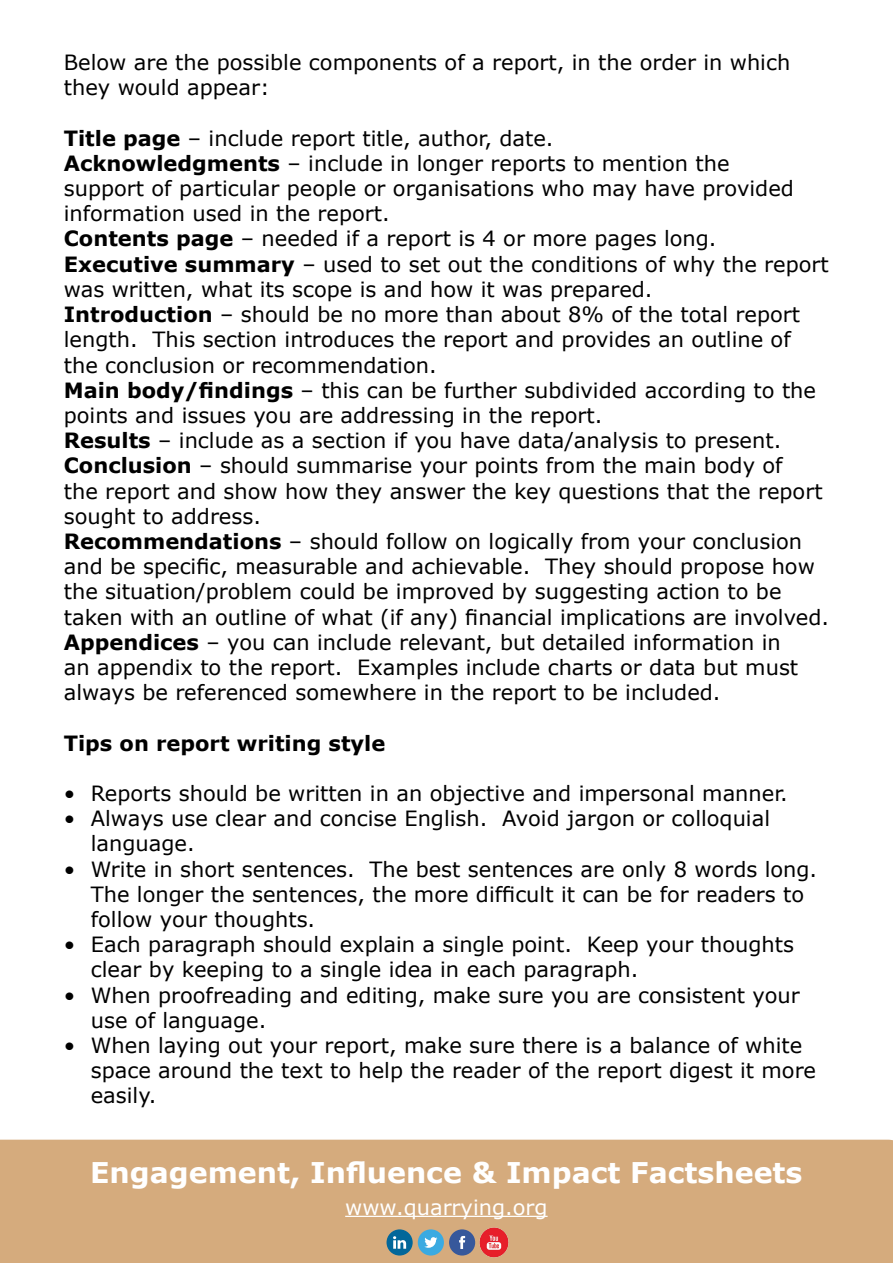
<style>
.page{position:relative;width:893px;height:1263px;background:#fff}
.page>*{position:absolute;margin:0;border:0;box-sizing:border-box;transform-origin:0 0}
.t1{font:700 28.5px "Verdana";color:#fff}
.t2{font:21px/25.2px "Verdana";color:#000}
.t3{font:700 21px "Verdana";color:#000}
.t4{font:21px "Verdana";color:#fff}
.s1{font-weight:700}
</style>
<div class="page">
<div style="left:0;top:1140px;width:893px;height:123px;background:#d5ab7d"></div>
<svg style="left:386px;top:1229px;width:89px;height:26px;background:#7093a8"></svg>
<hr style="left:345px;top:1216px;width:203px;height:1px;background:#fff">
<img style="left:479px;top:1228px;width:30px;height:29px">
<p class="t2" style="left:64px;top:50px;width:728px">Below are the possible components of a report, in the order in which they would appear:</p>
<p class="t2" style="left:64px;top:125px;width:767px"><span class="s1">Title page</span> – include report title, author, date.<br><span class="s1">Acknowledgments</span> – include in longer reports to mention the<br>support of particular people or organisations who may have provided information used in the report.<br><span class="s1">Contents page</span> – needed if a report is 4 or more pages long.<br><span class="s1">Executive summary</span> – used to set out the conditions of why the report was written, what its scope is and how it was prepared.<br><span class="s1">Introduction</span> – should be no more than about 8% of the total report length. This section introduces the report and provides an outline of the conclusion or recommendation.<br><span class="s1">Main body/findings</span> – this can be further subdivided according to the points and issues you are addressing in the report.<br><span class="s1">Results</span> – include as a section if you have data/analysis to present.<br><span class="s1">Conclusion</span> – should summarise your points from the main body of<br>the report and show how they answer the key questions that the report sought to address.<br><span class="s1">Recommendations</span> – should follow on logically from your conclusion and be specific, measurable and achievable. They should propose how the situation/problem could be improved by suggesting action to be taken with an outline of what (if any) financial implications are involved.<br><span class="s1">Appendices</span> – you can include relevant, but detailed information in<br>an appendix to the report. Examples include charts or data but must always be referenced somewhere in the report to be included.</p>
<p class="t3" style="left:64px;top:728px;width:323px">Tips on report writing style</p>
<p class="t2" style="left:64px;top:780px;width:726px">• Reports should be written in an objective and impersonal manner.</p>
<p class="t2" style="left:91px;top:806px;width:681px;text-indent:-27px">• Always use clear and concise English. Avoid jargon or colloquial language.</p>
<p class="t2" style="left:91px;top:856px;width:728px;text-indent:-27px">• Write in short sentences. The best sentences are only 8 words long.<br>The longer the sentences, the more difficult it can be for readers to follow your thoughts.</p>
<p class="t2" style="left:91px;top:932px;width:705px;text-indent:-27px">• Each paragraph should explain a single point. Keep your thoughts clear by keeping to a single idea in each paragraph.</p>
<p class="t2" style="left:91px;top:982px;width:710px;text-indent:-27px">• When proofreading and editing, make sure you are consistent your use of language.</p>
<p class="t2" style="left:91px;top:1032px;width:727px;text-indent:-27px">• When laying out your report, make sure there is a balance of white space around the text to help the reader of the report digest it more easily.</p>
<h1 class="t1" style="left:90px;top:1152px;width:714px">Engagement, Influence &amp; Impact Factsheets</h1>
<p class="t4" style="left:345px;top:1192px;width:204px">www.quarrying.org</p>
</div>
